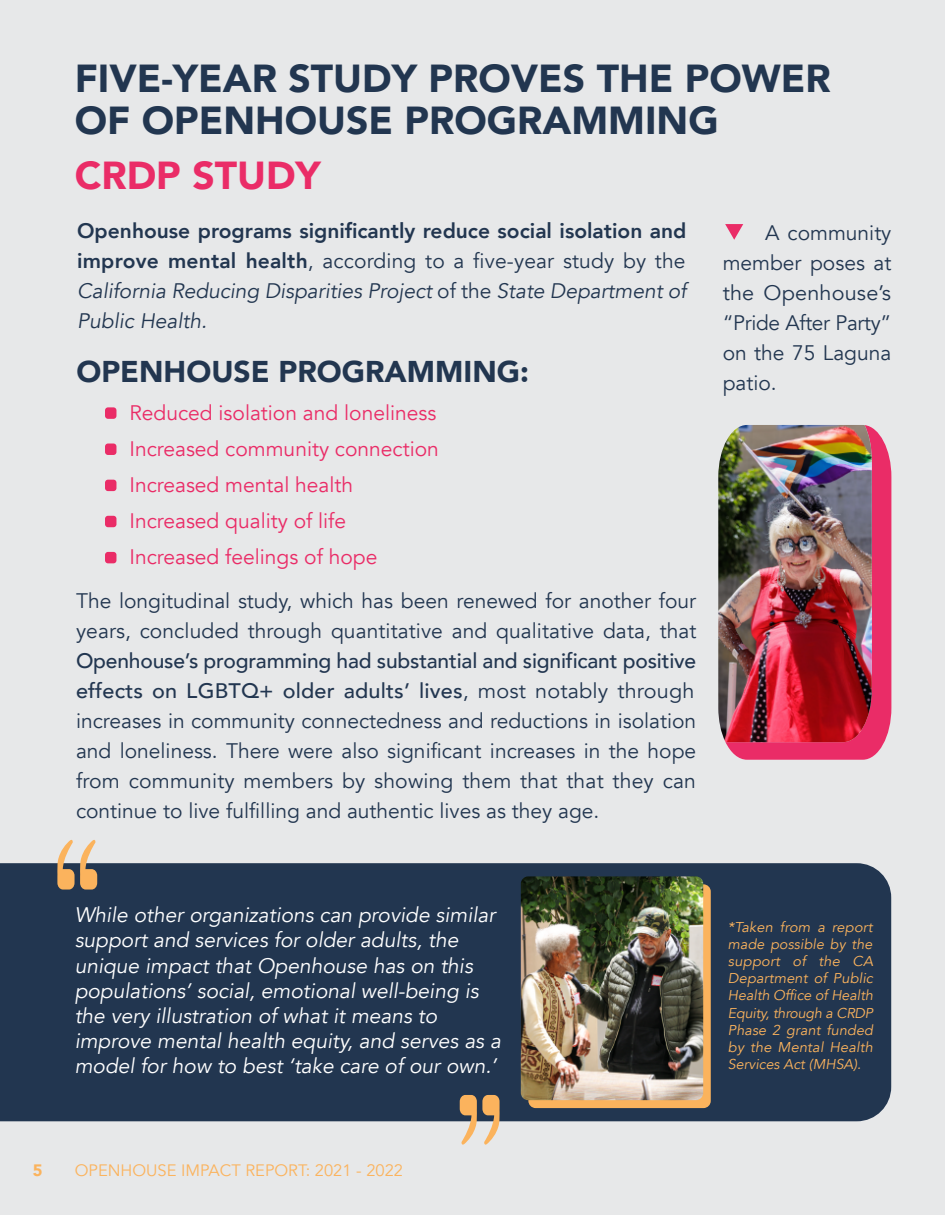
<style>
.page{position:relative;width:945px;height:1215px;background:#e7e8e9}
.page>*{position:absolute;margin:0;border:0;box-sizing:border-box;transform-origin:0 0}
.t1{font:900 39px/42px "Avenir";color:#223650}
.t2{font:900 39px "Avenir";color:#ea2c67}
.t3{font:900 30px "Avenir";color:#223650}
.t4{font:21px/30px "Avenir";color:#223650;text-align:justify}
.t5{font:italic 21px/25.2px "Avenir";color:#fff}
.t6{font:800 21px/30px "Avenir";color:#223650;text-align:justify}
.t7{font:21px/36px "Avenir";color:#ea2c67}
.t8{font:16.5px "Avenir";color:#fbb35d}
.t9{font:900 16.5px "Avenir";color:#fbb35d}
.t10{font:italic 14.25px/17.1px "Avenir";letter-spacing:.01em;color:#fbb35d;text-align:justify}
.s1{font-weight:400}
.s2{font-weight:400;font-style:italic}
.s3{font-weight:500}
</style>
<div class="page">
<div style="left:105px;top:407px;width:11px;height:12px;background:#ea2c67;border-radius:3px"></div>
<div style="left:105px;top:444px;width:11px;height:11px;background:#ea2c67;border-radius:3px"></div>
<div style="left:105px;top:480px;width:11px;height:11px;background:#ea2c67;border-radius:3px"></div>
<div style="left:105px;top:516px;width:11px;height:11px;background:#ea2c67;border-radius:3px"></div>
<div style="left:105px;top:552px;width:11px;height:11px;background:#ea2c67;border-radius:3px"></div>
<svg style="left:725px;top:428px;width:166px;height:332px;background:#e93b71"></svg>
<img style="left:718px;top:425px;width:154px;height:317px">
<div style="left:0;top:863px;width:891px;height:258px;background:#223650"></div>
<div style="left:528px;top:884px;width:183px;height:224px;background:#fbb35d;border-radius:7px"></div>
<img style="left:521px;top:876px;width:182px;height:224px">
<svg style="left:725px;top:224px;width:18px;height:16px"></svg>
<svg style="left:460px;top:1095px;width:40px;height:50px"></svg>
<svg style="left:57px;top:840px;width:40px;height:50px"></svg>
<h1 class="t1" style="left:75px;top:56px;width:758px">FIVE-YEAR STUDY PROVES THE POWER<br>OF OPENHOUSE PROGRAMMING</h1>
<h1 class="t2" style="left:75px;top:143px;width:248px">CRDP STUDY</h1>
<p class="t6" style="left:77px;top:216px;width:611px">Openhouse programs significantly reduce social isolation and improve mental health<span class="s1">, according to a five-year study by the </span><span class="s2">California Reducing Disparities Project</span> <span class="s1">of the</span> <span class="s2">State Department of Public Health.</span></p>
<h2 class="t3" style="left:76px;top:346px;width:454px">OPENHOUSE PROGRAMMING:</h2>
<p class="t7" style="left:130px;top:395px;width:311px">Reduced isolation and loneliness<br>Increased community connection<br>Increased mental health<br>Increased quality of life<br>Increased feelings of hope</p>
<p class="t4" style="left:76px;top:586px;width:622px">The longitudinal study, which has been renewed for another four years, concluded through quantitative and qualitative data, that</p>
<p class="t4" style="left:76px;top:646px;width:622px"><span class="s3">Openhouse’s programming had substantial and significant positive effects on LGBTQ+ older adults’ lives</span>, most notably through increases in community connectedness and reductions in isolation and loneliness. There were also significant increases in the hope from community members by showing them that that they can continue to live fulfilling and authentic lives as they age.</p>
<p class="t4" style="left:723px;top:218px;width:170px;text-indent:43px">A community member poses at the Openhouse’s “Pride After Party” on the 75 Laguna patio.</p>
<p class="t5" style="left:75px;top:903px;width:428px">While other organizations can provide similar support and services for older adults, the unique impact that Openhouse has on this populations’ social, emotional well-being is the very illustration of what it means to improve mental health equity, and serves as a model for how to best ‘take care of our own.’</p>
<p class="t10" style="left:728px;top:919px;width:147px">*Taken from a report made possible by the support of the CA Department of Public Health Office of Health Equity, through a CRDP Phase 2 grant funded by the Mental Health Services Act (MHSA).</p>
<p class="t9" style="left:33px;top:1156px;width:11px">5</p>
<p class="t8" style="left:75px;top:1161px;width:330px">OPENHOUSE IMPACT REPORT: 2021 - 2022</p>
</div>
